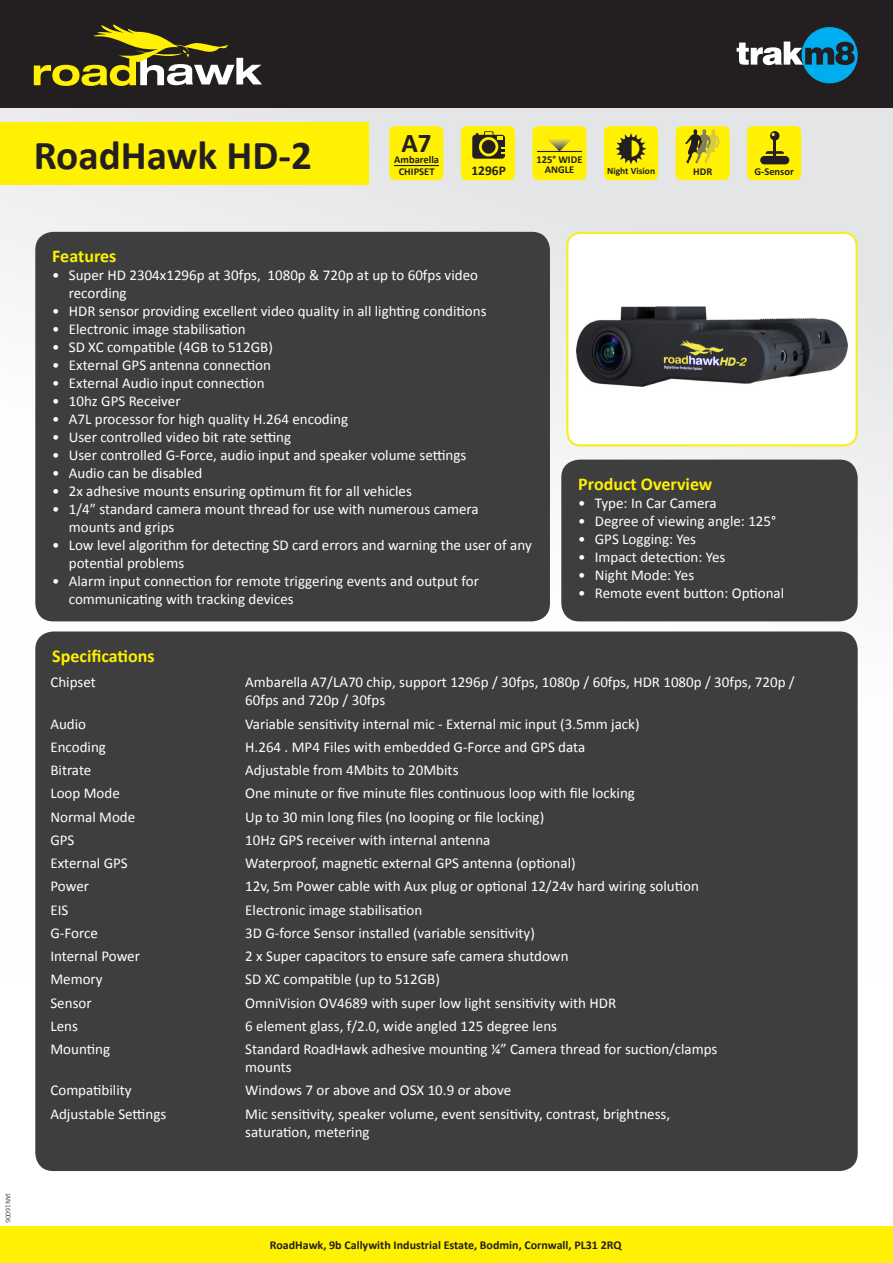
<style>
.page{position:relative;width:893px;height:1263px;background:#fff}
.page>*{position:absolute;margin:0;border:0;box-sizing:border-box;transform-origin:0 0}
.t1{font:700 41.25px "Calibri";color:#231f20}
.t2{font:700 27.15px "Calibri";color:#231f20}
.t3{font:700 18px "Calibri";color:#fff101}
.t4{font:15px/18px "Calibri";color:#fff}
.t5{font:700 13.5px "Calibri";color:#231f20}
.t6{font:700 12px "Calibri";color:#231f20}
.t7{font:700 10.5px/11.6px "Calibri";color:#231f20;text-align:center}
.t8{font:700 9.45px "Calibri";color:#231f20}
.t9{font:300 7.5px "Calibri";color:#231f20}
</style>
<div class="page">
<svg style="left:0;top:107px;width:893px;height:538px;fill:#e9eaeb"></svg>
<div style="left:0;top:1227px;width:893px;height:36px;background:#fff101"></div>
<div style="left:35px;top:631px;width:823px;height:540px;background:#3e3e3f;border-radius:18px"></div>
<div style="left:0;top:0;width:893px;height:107px;background:#231f20"></div>
<svg style="left:34px;top:24px;width:228px;height:62px"></svg>
<svg style="left:737px;top:27px;width:121px;height:56px"></svg>
<div style="left:35px;top:232px;width:515px;height:389px;background:#3e3e3f;border-radius:18px"></div>
<div style="left:561px;top:460px;width:297px;height:161px;background:#3e3e3f;border-radius:18px"></div>
<div style="left:567px;top:233px;width:290px;height:212px;background:#fff;border-radius:13px"></div>
<img style="left:576px;top:306px;width:272px;height:81px">
<div style="left:566px;top:232px;width:292px;height:214px;border:2px solid #f7ee21;border-radius:13px"></div>
<div style="left:0;top:122px;width:369px;height:62px;background:#fff101"></div>
<div style="left:389px;top:126px;width:54px;height:54px;background:#fff101;border-radius:6px"></div>
<hr style="left:394px;top:165px;width:45px;height:1px;background:#231f20">
<div style="left:461px;top:126px;width:54px;height:54px;background:#fff101;border-radius:6px"></div>
<div style="left:472px;top:135px;width:33px;height:24px;background:#231f20;border-radius:3px"></div>
<svg style="left:479px;top:137px;width:19px;height:19px"></svg>
<div style="left:482px;top:140px;width:14px;height:14px;background:#231f20;border-radius:50%"></div>
<svg style="left:501px;top:147px;width:4px;height:7px"></svg>
<svg style="left:476px;top:131px;width:26px;height:9px"></svg>
<div style="left:604px;top:126px;width:54px;height:54px;background:#fff101;border-radius:6px"></div>
<svg style="left:615px;top:133px;width:32px;height:32px"></svg>
<div style="left:747px;top:126px;width:54px;height:54px;background:#fff101;border-radius:6px"></div>
<svg style="left:770px;top:131px;width:9px;height:9px"></svg>
<hr style="left:774px;top:133px;width:2px;height:30px;background:#231f20">
<div style="left:760px;top:156px;width:29px;height:8px;background:#231f20;border-radius:4px"></div>
<svg style="left:765px;top:151px;width:19px;height:3px"></svg>
<div style="left:675px;top:126px;width:55px;height:54px;background:#fff101;border-radius:6px"></div>
<svg style="left:685px;top:129px;width:35px;height:35px"></svg>
<div style="left:532px;top:126px;width:54px;height:54px;background:#fff101;border-radius:6px"></div>
<hr style="left:537px;top:151px;width:45px;height:1px;background:#231f20">
<svg style="left:542px;top:139px;width:35px;height:12px"></svg>
<h1 class="t1" style="left:34px;top:129px;width:280px">RoadHawk HD-2</h1>
<h2 class="t2" style="left:401px;top:125px;width:32px">A7</h2>
<p class="t7" style="left:394px;top:154px;width:47px">Ambarella<br>CHIPSET</p>
<p class="t5" style="left:471px;top:161px;width:36px">1296P</p>
<p class="t8" style="left:607px;top:165px;width:50px">Night Vision</p>
<p class="t7" style="left:693px;top:166px;width:21px">HDR</p>
<p class="t7" style="left:754px;top:166px;width:41px">G-Sensor</p>
<p class="t7" style="left:536px;top:154px;width:48px;line-height:10.4px">125° WIDE<br>ANGLE</p>
<p class="t9" style="left:13px;top:1193px;width:32px;rotate:90deg">JAN16006</p>
<p class="t3" style="left:52px;top:245px;width:66px">Features</p>
<p class="t4" style="left:69px;top:266px;width:411px;text-indent:-16px">• Super HD 2304x1296p at 30fps, 1080p &amp; 720p at up to 60fps video recording</p>
<p class="t4" style="left:52px;top:302px;width:436px">• HDR sensor providing excellent video quality in all lighting conditions</p>
<p class="t4" style="left:52px;top:320px;width:195px">• Electronic image stabilisation</p>
<p class="t4" style="left:52px;top:338px;width:222px">• SD XC compatible (4GB to 512GB)</p>
<p class="t4" style="left:52px;top:356px;width:220px">• External GPS antenna connection</p>
<p class="t4" style="left:52px;top:374px;width:214px">• External Audio input connection</p>
<p class="t4" style="left:52px;top:392px;width:130px">• 10hz GPS Receiver</p>
<p class="t4" style="left:52px;top:410px;width:297px">• A7L processor for high quality H.264 encoding</p>
<p class="t4" style="left:52px;top:428px;width:240px">• User controlled video bit rate setting</p>
<p class="t4" style="left:52px;top:446px;width:416px">• User controlled G-Force, audio input and speaker volume settings</p>
<p class="t4" style="left:52px;top:464px;width:152px">• Audio can be disabled</p>
<p class="t4" style="left:52px;top:482px;width:361px">• 2x adhesive mounts ensuring optimum fit for all vehicles</p>
<p class="t4" style="left:69px;top:500px;width:411px;text-indent:-16px">• 1/4” standard camera mount thread for use with numerous camera mounts and grips</p>
<p class="t4" style="left:69px;top:536px;width:464px;text-indent:-16px">• Low level algorithm for detecting SD card errors and warning the user of any potential problems</p>
<p class="t4" style="left:69px;top:572px;width:412px;text-indent:-16px">• Alarm input connection for remote triggering events and output for communicating with tracking devices</p>
<p class="t3" style="left:578px;top:473px;width:136px">Product Overview</p>
<p class="t4" style="left:578px;top:494px;width:140px">• Type: In Car Camera</p>
<p class="t4" style="left:578px;top:512px;width:199px">• Degree of viewing angle: 125°</p>
<p class="t4" style="left:578px;top:530px;width:119px">• GPS Logging: Yes</p>
<p class="t4" style="left:578px;top:548px;width:149px">• Impact detection: Yes</p>
<p class="t4" style="left:578px;top:566px;width:117px">• Night Mode: Yes</p>
<p class="t4" style="left:578px;top:584px;width:207px">• Remote event button: Optional</p>
<p class="t3" style="left:52px;top:644px;width:104px">Specifications</p>
<p class="t4" style="left:50px;top:673px;width:47px">Chipset</p>
<p class="t4" style="left:245px;top:673px;width:551px">Ambarella A7/LA70 chip, support 1296p / 30fps, 1080p / 60fps, HDR 1080p / 30fps, 720p /<br>60fps and 720p / 30fps</p>
<p class="t4" style="left:50px;top:714px;width:37px">Audio</p>
<p class="t4" style="left:245px;top:714px;width:396px">Variable sensitivity internal mic - External mic input (3.5mm jack)</p>
<p class="t4" style="left:50px;top:738px;width:57px">Encoding</p>
<p class="t4" style="left:245px;top:738px;width:341px">H.264 . MP4 Files with embedded G-Force and GPS data</p>
<p class="t4" style="left:50px;top:761px;width:42px">Bitrate</p>
<p class="t4" style="left:245px;top:761px;width:215px">Adjustable from 4Mbits to 20Mbits</p>
<p class="t4" style="left:50px;top:784px;width:71px">Loop Mode</p>
<p class="t4" style="left:245px;top:784px;width:391px">One minute or five minute files continuous loop with file locking</p>
<p class="t4" style="left:50px;top:807px;width:86px">Normal Mode</p>
<p class="t4" style="left:245px;top:807px;width:300px">Up to 30 min long files (no looping or file locking)</p>
<p class="t4" style="left:50px;top:831px;width:26px">GPS</p>
<p class="t4" style="left:245px;top:831px;width:247px">10Hz GPS receiver with internal antenna</p>
<p class="t4" style="left:50px;top:854px;width:79px">External GPS</p>
<p class="t4" style="left:245px;top:854px;width:332px">Waterproof, magnetic external GPS antenna (optional)</p>
<p class="t4" style="left:50px;top:877px;width:40px">Power</p>
<p class="t4" style="left:245px;top:877px;width:455px">12v, 5m Power cable with Aux plug or optional 12/24v hard wiring solution</p>
<p class="t4" style="left:50px;top:900px;width:19px">EIS</p>
<p class="t4" style="left:245px;top:900px;width:178px">Electronic image stabilisation</p>
<p class="t4" style="left:50px;top:924px;width:49px">G-Force</p>
<p class="t4" style="left:245px;top:924px;width:291px">3D G-force Sensor installed (variable sensitivity)</p>
<p class="t4" style="left:50px;top:947px;width:91px">Internal Power</p>
<p class="t4" style="left:245px;top:947px;width:325px">2 x Super capacitors to ensure safe camera shutdown</p>
<p class="t4" style="left:50px;top:970px;width:54px">Memory</p>
<p class="t4" style="left:245px;top:970px;width:196px">SD XC compatible (up to 512GB)</p>
<p class="t4" style="left:50px;top:993px;width:43px">Sensor</p>
<p class="t4" style="left:245px;top:993px;width:372px">OmniVision OV4689 with super low light sensitivity with HDR</p>
<p class="t4" style="left:50px;top:1017px;width:29px">Lens</p>
<p class="t4" style="left:245px;top:1017px;width:313px">6 element glass, f/2.0, wide angled 125 degree lens</p>
<p class="t4" style="left:50px;top:1040px;width:61px">Mounting</p>
<p class="t4" style="left:245px;top:1040px;width:474px">Standard RoadHawk adhesive mounting ¼” Camera thread for suction/clamps mounts</p>
<p class="t4" style="left:50px;top:1081px;width:83px">Compatibility</p>
<p class="t4" style="left:245px;top:1081px;width:267px">Windows 7 or above and OSX 10.9 or above</p>
<p class="t4" style="left:50px;top:1104px;width:117px">Adjustable Settings</p>
<p class="t4" style="left:245px;top:1104px;width:426px">Mic sensitivity, speaker volume, event sensitivity, contrast, brightness, saturation, metering</p>
<p class="t6" style="left:270px;top:1237px;width:353px">RoadHawk, 9b Callywith Industrial Estate, Bodmin, Cornwall, PL31 2RQ</p>
</div>
